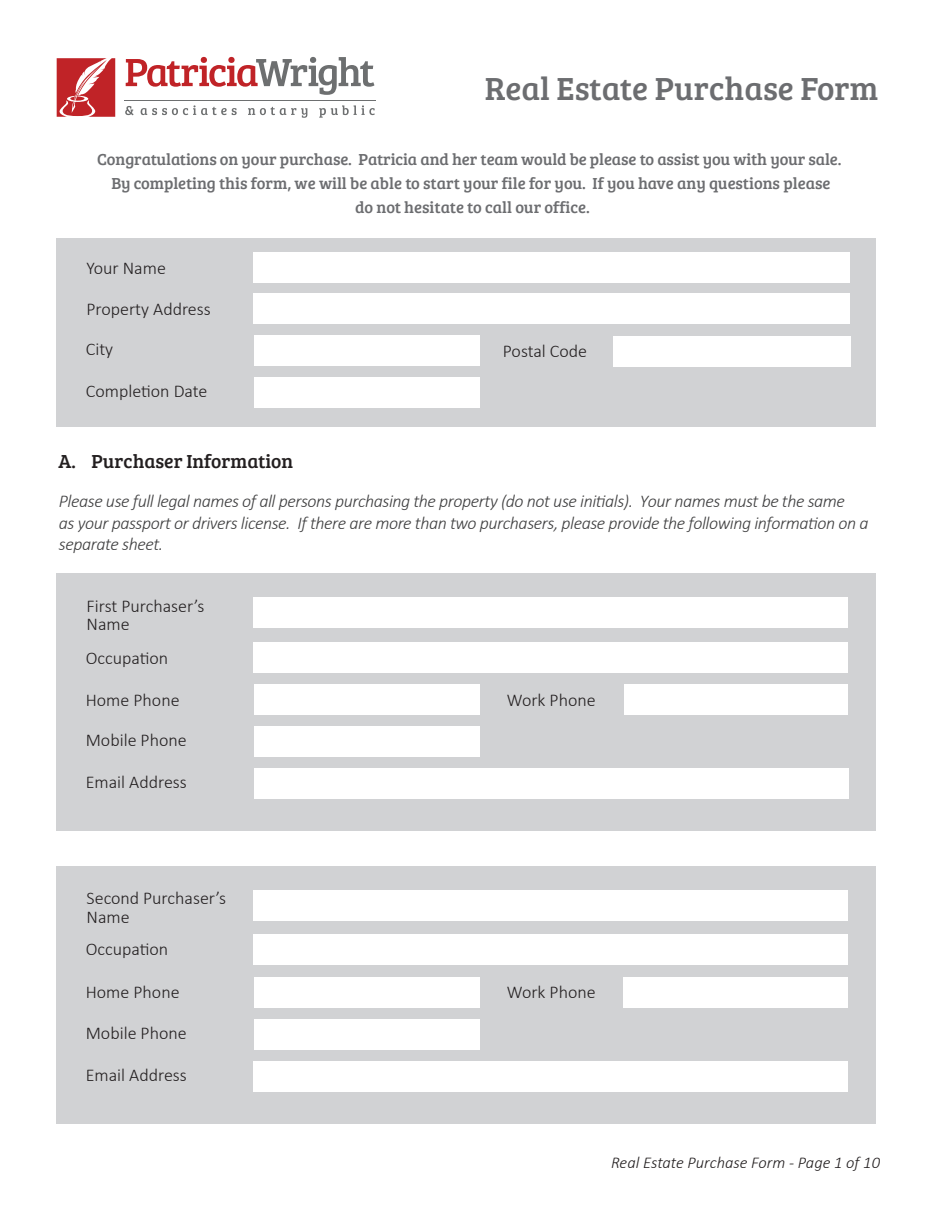
<style>
.page{position:relative;width:945px;height:1215px;background:#fff}
.page>*{position:absolute;margin:0;border:0;box-sizing:border-box;transform-origin:0 0}
.t1{font:33px "Bree Serif";color:#6c6d70}
.t2{font:19.5px "Bree Serif";color:#231f20}
.t3{font:italic 300 18px/21.6px "Calibri";letter-spacing:-.025em;color:#3e3e3f}
.t4{font:300 18px/18.6px "Calibri";color:#231f20}
.t5{font:16.5px/24px "Bree Serif";letter-spacing:-.005em;color:#6c6d70;text-align:center}
.t6{font:italic 300 16.5px "Calibri";color:#231f20}
</style>
<div class="page">
<svg style="left:57px;top:58px;width:58px;height:59px;background:#cb4c4f"></svg>
<svg style="left:126px;top:57px;width:248px;height:38px"></svg>
<svg style="left:125px;top:106px;width:9px;height:9px"></svg>
<svg style="left:141px;top:105px;width:96px;height:10px"></svg>
<svg style="left:248px;top:107px;width:59px;height:11px"></svg>
<svg style="left:319px;top:105px;width:56px;height:13px"></svg>
<hr style="left:125px;top:100px;width:251px;height:1px;background:#6d6f70">
<div style="left:56px;top:238px;width:820px;height:189px;background:#d1d2d4"></div>
<div style="left:254px;top:293px;width:596px;height:31px;background:#fff"></div>
<div style="left:254px;top:252px;width:596px;height:31px;background:#fff"></div>
<div style="left:254px;top:335px;width:225px;height:31px;background:#fff"></div>
<div style="left:254px;top:377px;width:225px;height:31px;background:#fff"></div>
<div style="left:613px;top:336px;width:238px;height:31px;background:#fff"></div>
<div style="left:56px;top:574px;width:820px;height:257px;background:#d1d2d4"></div>
<div style="left:254px;top:598px;width:594px;height:30px;background:#fff"></div>
<div style="left:254px;top:642px;width:594px;height:30px;background:#fff"></div>
<div style="left:254px;top:684px;width:225px;height:31px;background:#fff"></div>
<div style="left:254px;top:726px;width:225px;height:31px;background:#fff"></div>
<div style="left:254px;top:768px;width:594px;height:31px;background:#fff"></div>
<div style="left:624px;top:684px;width:224px;height:31px;background:#fff"></div>
<div style="left:56px;top:866px;width:820px;height:258px;background:#d1d2d4"></div>
<div style="left:254px;top:890px;width:594px;height:31px;background:#fff"></div>
<div style="left:254px;top:935px;width:594px;height:30px;background:#fff"></div>
<div style="left:254px;top:977px;width:225px;height:30px;background:#fff"></div>
<div style="left:254px;top:1019px;width:225px;height:30px;background:#fff"></div>
<div style="left:254px;top:1061px;width:594px;height:31px;background:#fff"></div>
<div style="left:623px;top:977px;width:225px;height:30px;background:#fff"></div>
<h1 class="t1" style="left:485px;top:65px;width:395px">Real Estate Purchase Form</h1>
<p class="t5" style="left:97px;top:147px;width:746px">Congratulations on your purchase. Patricia and her team would be please to assist you with your sale.<br>By completing this form, we will be able to start your file for you. If you have any questions please<br>do not hesitate to call our office.</p>
<p class="t4" style="left:87px;top:258px;width:81px">Your Name</p>
<p class="t4" style="left:87px;top:299px;width:126px">Property Address</p>
<p class="t4" style="left:86px;top:340px;width:29px">City</p>
<p class="t4" style="left:86px;top:382px;width:123px">Completion Date</p>
<p class="t4" style="left:503px;top:342px;width:86px">Postal Code</p>
<p class="t2" style="left:59px;top:447px;width:236px">A. Purchaser Information</p>
<p class="t3" style="left:59px;top:490px;width:811px">Please use full legal names of all persons purchasing the property (do not use initials). Your names must be the same<br>as your passport or drivers license. If there are more than two purchasers, please provide the following information on a separate sheet.</p>
<p class="t4" style="left:87px;top:596px;width:119px">First Purchaser’s<br>Name</p>
<p class="t4" style="left:86px;top:649px;width:84px">Occupation</p>
<p class="t4" style="left:86px;top:691px;width:95px">Home Phone</p>
<p class="t4" style="left:86px;top:731px;width:102px">Mobile Phone</p>
<p class="t4" style="left:86px;top:773px;width:103px">Email Address</p>
<p class="t4" style="left:87px;top:889px;width:141px">Second Purchaser’s<br>Name</p>
<p class="t4" style="left:86px;top:939px;width:84px">Occupation</p>
<p class="t4" style="left:86px;top:982px;width:95px">Home Phone</p>
<p class="t4" style="left:86px;top:1023px;width:102px">Mobile Phone</p>
<p class="t4" style="left:86px;top:1066px;width:103px">Email Address</p>
<p class="t4" style="left:507px;top:691px;width:90px">Work Phone</p>
<p class="t4" style="left:507px;top:982px;width:90px">Work Phone</p>
<p class="t6" style="left:611px;top:1152px;width:270px">Real Estate Purchase Form - Page 1 of 10</p>
</div>
